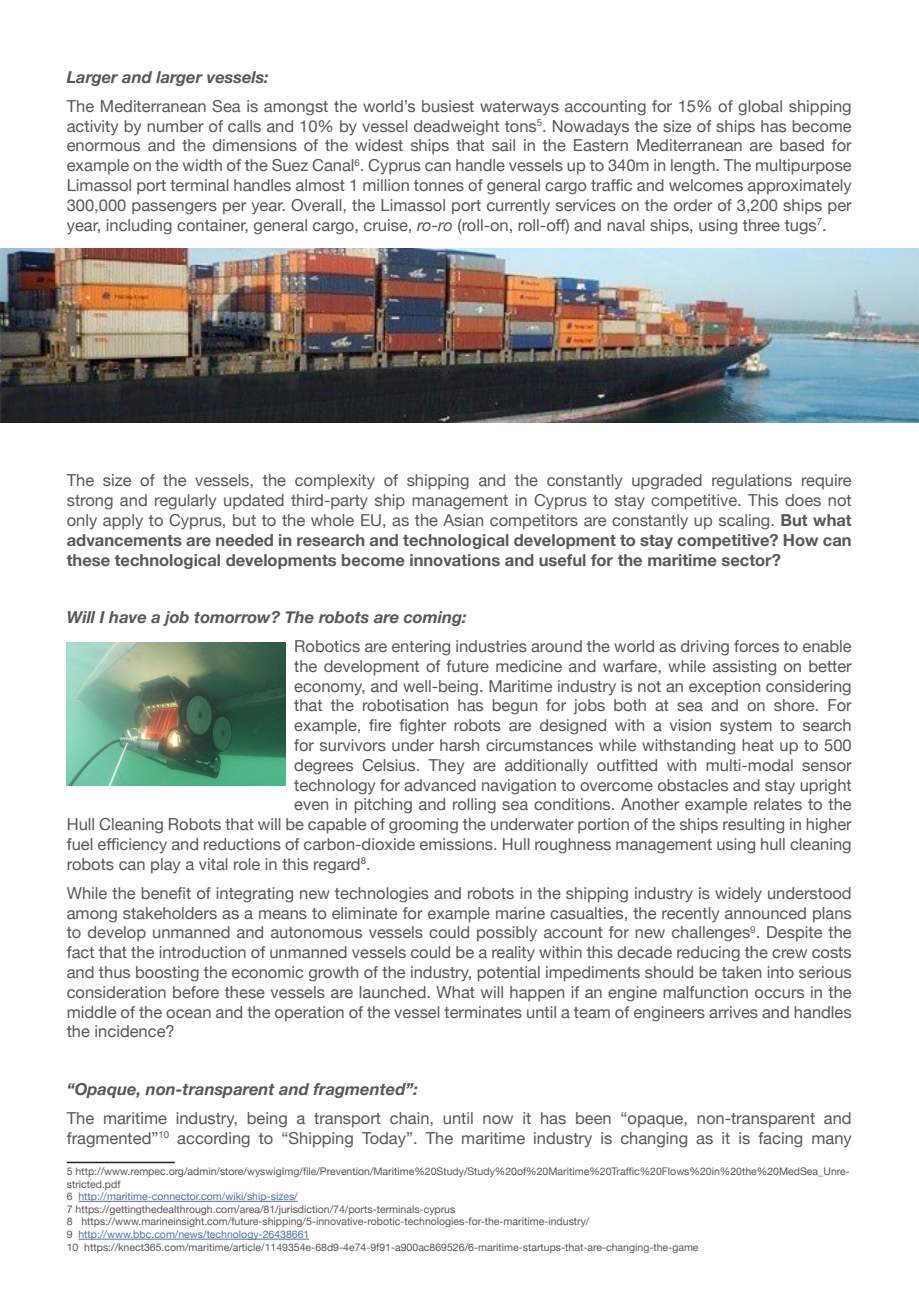
<style>
.page{position:relative;width:919px;height:1289px;background:#fff}
.page>*{position:absolute;margin:0;border:0;box-sizing:border-box;transform-origin:0 0}
.t1{font:16.5px/19.8px "Helvetica Neue";color:#57585a;text-align:justify}
.t2{font:italic 700 16.5px "Helvetica Neue";color:#57585a}
.t3{font:10.5px/12.6px "Helvetica Neue";color:#57585a}
.s1{font-style:italic}
.s2{font-weight:700}
.s3{color:#4d72ac}
</style>
<div class="page">
<img style="left:0;top:249px;width:918px;height:173px">
<hr style="left:67px;top:1161px;width:108px;height:2px;background:#231f20">
<hr style="left:78px;top:1200px;width:220px;height:1px;background:#4d72ac">
<hr style="left:78px;top:1238px;width:231px;height:1px;background:#4d72ac">
<img style="left:67px;top:642px;width:219px;height:144px">
<p class="t2" style="left:67px;top:64px;width:203px">Larger and larger vessels:</p>
<p class="t1" style="left:67px;top:97px;width:786px">The Mediterranean Sea is amongst the world’s busiest waterways accounting for 15% of global shipping activity by number of calls and 10% by vessel deadweight tons<sup>5</sup>. Nowadays the size of ships has become enormous and the dimensions of the widest ships that sail in the Eastern Mediterranean are based for example on the width of the Suez Canal<sup>6</sup>. Cyprus can handle vessels up to 340m in length. The multipurpose Limassol port terminal handles almost 1 million tonnes of general cargo traffic and welcomes approximately 300,000 passengers per year. Overall, the Limassol port currently services on the order of 3,200 ships per year, including container, general cargo, cruise, <span class="s1">ro-ro</span> (roll-on, roll-off) and naval ships, using three tugs<sup>7</sup>.</p>
<p class="t1" style="left:67px;top:471px;width:786px">The size of the vessels, the complexity of shipping and the constantly upgraded regulations require strong and regularly updated third-party ship management in Cyprus to stay competitive. This does not only apply to Cyprus, but to the whole EU, as the Asian competitors are constantly up scaling. <span class="s2">But what advancements are needed in research and technological development to stay competitive? How can these technological developments become innovations and useful for the maritime sector?</span></p>
<p class="t2" style="left:67px;top:604px;width:401px">Will I have a job tomorrow? The robots are coming:</p>
<p class="t1" style="left:294px;top:637px;width:559px">Robotics are entering industries around the world as driving forces to enable</p>
<p class="t1" style="left:294px;top:657px;width:559px">the development of future medicine and warfare, while assisting on better</p>
<p class="t1" style="left:294px;top:676px;width:559px">economy, and well-being. Maritime industry is not an exception considering</p>
<p class="t1" style="left:294px;top:696px;width:559px">that the robotisation has begun for jobs both at sea and on shore. For</p>
<p class="t1" style="left:294px;top:716px;width:559px">example, fire fighter robots are designed with a vision system to search</p>
<p class="t1" style="left:294px;top:736px;width:559px">for survivors under harsh circumstances while withstanding heat up to 500</p>
<p class="t1" style="left:294px;top:756px;width:559px">degrees Celsius. They are additionally outfitted with multi-modal sensor</p>
<p class="t1" style="left:294px;top:775px;width:559px">technology for advanced navigation to overcome obstacles and stay upright</p>
<p class="t1" style="left:294px;top:795px;width:559px">even in pitching and rolling sea conditions. Another example relates to the</p>
<p class="t1" style="left:67px;top:815px;width:786px">Hull Cleaning Robots that will be capable of grooming the underwater portion of the ships resulting in higher</p>
<p class="t1" style="left:67px;top:835px;width:786px">fuel efficiency and reductions of carbon-dioxide emissions. Hull roughness management using hull cleaning</p>
<p class="t1" style="left:67px;top:855px;width:305px">robots can play a vital role in this regard<sup>8</sup>.</p>
<p class="t1" style="left:67px;top:883px;width:786px">While the benefit of integrating new technologies and robots in the shipping industry is widely understood among stakeholders as a means to eliminate for example marine casualties, the recently announced plans to develop unmanned and autonomous vessels could possibly account for new challenges<sup>9</sup>. Despite the fact that the introduction of unmanned vessels could be a reality within this decade reducing the crew costs and thus boosting the economic growth of the industry, potential impediments should be taken into serious consideration before these vessels are launched. What will happen if an engine malfunction occurs in the middle of the ocean and the operation of the vessel terminates until a team of engineers arrives and handles the incidence?</p>
<p class="t2" style="left:67px;top:1076px;width:353px">“Opaque, non-transparent and fragmented”:</p>
<p class="t1" style="left:67px;top:1108px;width:786px">The maritime industry, being a transport chain, until now it has been “opaque, non-transparent and fragmented”<sup>10</sup> according to “Shipping Today”. The maritime industry is changing as it is facing many</p>
<p class="t3" style="left:67px;top:1165px;width:784px">5 http://www.rempec.org/admin/store/wyswigImg/file/Prevention/Maritime%20Study/Study%20of%20Maritime%20Traffic%20Flows%20in%20the%20MedSea_Unre&shy;stricted.pdf<br>6 <span class="s3">http://maritime-connector.com/wiki/ship-sizes/<br></span>7 https://gettingthedealthrough.com/area/81/jurisdiction/74/ports-terminals-cyprus<br>8 https://www.marineinsight.com/future-shipping/5-innovative-robotic-technologies-for-the-maritime-industry/<br>9 <span class="s3">http://www.bbc.com/news/technology-26438661<br></span>10 https://knect365.com/maritime/article/1149354e-68d9-4e74-9f91-a900ac869526/6-maritime-startups-that-are-changing-the-game</p>
</div>
